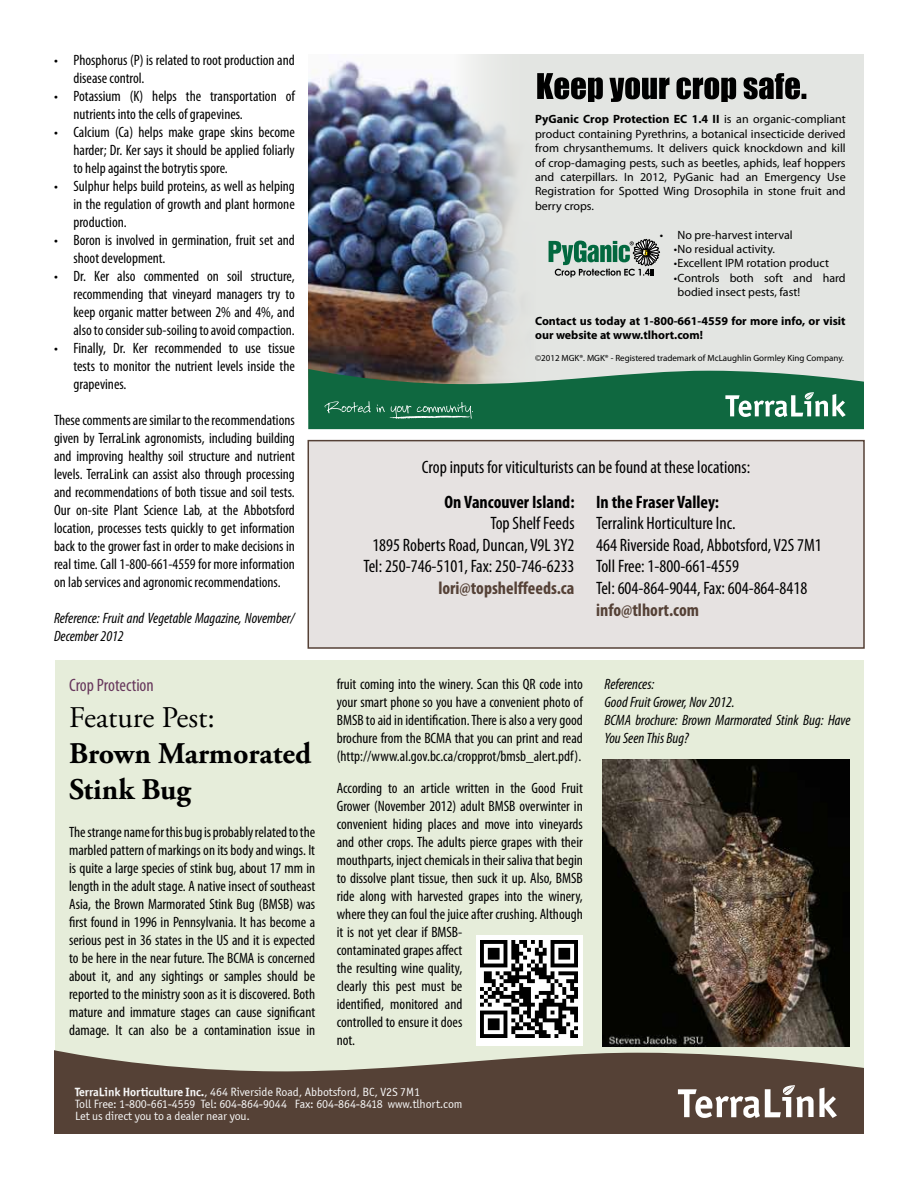
<style>
.page{position:relative;width:918px;height:1188px;background:#fff}
.page>*{position:absolute;margin:0;border:0;box-sizing:border-box;transform-origin:0 0}
.t1{font:700 30px/36px "Adobe Garamond Pro";color:#000}
.t2{font:30px "Adobe Garamond Pro";color:#000}
.t3{font:condensed 18px/21.6px "Myriad Pro";color:#000;text-align:right}
.t4{font:700 condensed 18px "Myriad Pro";color:#000}
.t5{font:700 condensed 18px "Myriad Pro";color:#554136}
.t6{font:condensed 18px "Myriad Pro";color:#68385d}
.t7{font:condensed 15px/18px "Myriad Pro";color:#000;text-align:justify}
.t8{font:italic condensed 15px/18px "Myriad Pro";color:#000}
.t9{font:12px/14.4px "Myriad Pro";color:#000;text-align:justify}
.t10{font:12px/12px "Officina Sans ITCTT Book";letter-spacing:-.01em;color:#f7f7f7}
.t11{font:700 12px/14.4px "Myriad Pro";color:#000}
.t12{font:9px "Myriad Pro";color:#000}
.s1{font-weight:700}
.s2{font-family:"Officina Sans ITCTT Bold"}
</style>
<div class="page">
<div style="left:308px;top:440px;width:557px;height:209px;background:#e6e2e1;border:2px solid #554136"></div>
<div style="left:56px;top:660px;width:808px;height:424px;background:#e6edda"></div>
<img style="left:603px;top:759px;width:247px;height:288px">
<div style="left:476px;top:935px;width:107px;height:110px;background:#fff"></div>
<img style="left:480px;top:941px;width:97px;height:97px">
<svg style="left:54px;top:1050px;width:810px;height:84px;background:#6a5a4e"></svg>
<svg style="left:678px;top:1085px;width:159px;height:33px"></svg>
<div style="left:529px;top:54px;width:335px;height:353px;background:#e3e5e2"></div>
<img style="left:308px;top:61px;width:146px;height:308px">
<img style="left:454px;top:54px;width:75px;height:315px">
<svg style="left:537px;top:73px;width:269px;height:29px"></svg>
<svg style="left:549px;top:239px;width:111px;height:38px"></svg>
<svg style="left:308px;top:369px;width:556px;height:60px;background:#2e7755"></svg>
<p class="t7" style="left:74px;top:51px;width:223px;text-indent:-20px">• Phosphorus (P) is related to root production and disease control.</p>
<p class="t7" style="left:74px;top:87px;width:223px;text-indent:-20px">• Potassium (K) helps the transportation of nutrients into the cells of grapevines.</p>
<p class="t7" style="left:74px;top:123px;width:223px;text-indent:-20px">• Calcium (Ca) helps make grape skins become harder; Dr. Ker says it should be applied foliarly to help against the botrytis spore.</p>
<p class="t7" style="left:74px;top:177px;width:223px;text-indent:-20px">• Sulphur helps build proteins, as well as helping in the regulation of growth and plant hormone production.</p>
<p class="t7" style="left:74px;top:231px;width:223px;text-indent:-20px">• Boron is involved in germination, fruit set and shoot development.</p>
<p class="t7" style="left:74px;top:267px;width:223px;text-indent:-20px">• Dr. Ker also commented on soil structure, recommending that vineyard managers try to keep organic matter between 2% and 4%, and also to consider sub-soiling to avoid compaction.</p>
<p class="t7" style="left:74px;top:339px;width:223px;text-indent:-20px">• Finally, Dr. Ker recommended to use tissue tests to monitor the nutrient levels inside the grapevines.</p>
<p class="t7" style="left:54px;top:411px;width:242px">These comments are similar to the recommendations given by TerraLink agronomists, including building and improving healthy soil structure and nutrient levels. TerraLink can assist also through processing and recommendations of both tissue and soil tests.<br>Our on-site Plant Science Lab, at the Abbotsford location, processes tests quickly to get information back to the grower fast in order to make decisions in real time. Call 1-800-661-4559 for more information on lab services and agronomic recommendations.</p>
<p class="t8" style="left:54px;top:609px;width:242px">Reference: Fruit and Vegetable Magazine, November/<br>December 2012</p>
<p class="t6" style="left:69px;top:674px;width:86px">Crop Protection</p>
<h1 class="t2" style="left:69px;top:700px;width:147px">Feature Pest:</h1>
<h1 class="t1" style="left:69px;top:736px;width:244px">Brown Marmorated<br>Stink Bug</h1>
<p class="t7" style="left:69px;top:823px;width:248px">The strange name for this bug is probably related to the marbled pattern of markings on its body and wings. It is quite a large species of stink bug, about 17 mm in length in the adult stage. A native insect of southeast Asia, the Brown Marmorated Stink Bug (BMSB) was first found in 1996 in Pennsylvania. It has become a serious pest in 36 states in the US and it is expected to be here in the near future. The BCMA is concerned about it, and any sightings or samples should be reported to the ministry soon as it is discovered. Both mature and immature stages can cause significant damage. It can also be a contamination issue in</p>
<p class="t9" style="left:535px;top:112px;width:312px"><span class="s1">PyGanic Crop Protection EC 1.4 II</span> is an organic-compliant product containing Pyrethrins, a botanical insecticide derived from chrysanthemums. It delivers quick knockdown and kill of crop-damaging pests, such as beetles, aphids, leaf hoppers and caterpillars. In 2012, PyGanic had an Emergency Use Registration for Spotted Wing Drosophila in stone fruit and berry crops.</p>
<p class="t9" style="left:660px;top:227px;width:134px">• No pre-harvest interval</p>
<p class="t9" style="left:674px;top:242px;width:103px">•No residual activity.</p>
<p class="t9" style="left:674px;top:256px;width:157px">•Excellent IPM rotation product</p>
<p class="t9" style="left:678px;top:270px;width:170px;text-indent:-4px">•Controls both soft and hard bodied insect pests, fast!</p>
<p class="t11" style="left:535px;top:313px;width:312px">Contact us today at 1-800-661-4559 for more info, or visit our website at www.tlhort.com!</p>
<p class="t12" style="left:535px;top:353px;width:311px">©2012 MGK®. MGK® - Registered trademark of McLaughlin Gormley King Company.</p>
<p class="t3" style="left:422px;top:456px;width:330px">Crop inputs for viticulturists can be found at these locations:</p>
<p class="t4" style="left:445px;top:490px;width:132px">On Vancouver Island:</p>
<p class="t3" style="left:363px;top:512px;width:213px">Top Shelf Feeds<br>1895 Roberts Road, Duncan, V9L 3Y2<br>Tel: 250-746-5101, Fax: 250-746-6233</p>
<p class="t5" style="left:439px;top:577px;width:138px">lori@topshelffeeds.ca</p>
<p class="t4" style="left:596px;top:490px;width:124px">In the Fraser Valley:</p>
<p class="t3" style="left:596px;top:512px;width:227px;text-align:left">Terralink Horticulture Inc.<br>464 Riverside Road, Abbotsford, V2S 7M1<br>Toll Free: 1-800-661-4559<br>Tel: 604-864-9044, Fax: 604-864-8418</p>
<p class="t5" style="left:596px;top:598px;width:104px">info@tlhort.com</p>
<p class="t7" style="left:337px;top:675px;width:248px">fruit coming into the winery. Scan this QR code into your smart phone so you have a convenient photo of BMSB to aid in identification. There is also a very good brochure from the BCMA that you can print and read (http://www.al.gov.bc.ca/cropprot/bmsb_alert.pdf).</p>
<p class="t7" style="left:337px;top:779px;width:248px;text-align:left">According to an article written in the Good Fruit Grower (November 2012) adult BMSB overwinter in convenient hiding places and move into vineyards and other crops. The adults pierce grapes with their mouthparts, inject chemicals in their saliva that begin to dissolve plant tissue, then suck it up. Also, BMSB ride along with harvested grapes into the winery, where they can foul the juice after crushing. Although it is not yet clear if BMSB-<br>contaminated grapes affect<br>the resulting wine quality,<br>clearly this pest must be<br>identified, monitored and<br>controlled to ensure it does<br>not.</p>
<p class="t8" style="left:604px;top:675px;width:248px">References:<br>Good Fruit Grower, Nov 2012.<br>BCMA brochure: Brown Marmorated Stink Bug: Have<br>You Seen This Bug?</p>
<p class="t10" style="left:75px;top:1085px;width:389px"><span class="s2">TerraLink Horticulture Inc.</span>, 464 Riverside Road, Abbotsford, BC, V2S 7M1<br>Toll Free: 1-800-661-4559 Tel: 604-864-9044 Fax: 604-864-8418 www.tlhort.com<br>Let us direct you to a dealer near you.</p>
</div>
